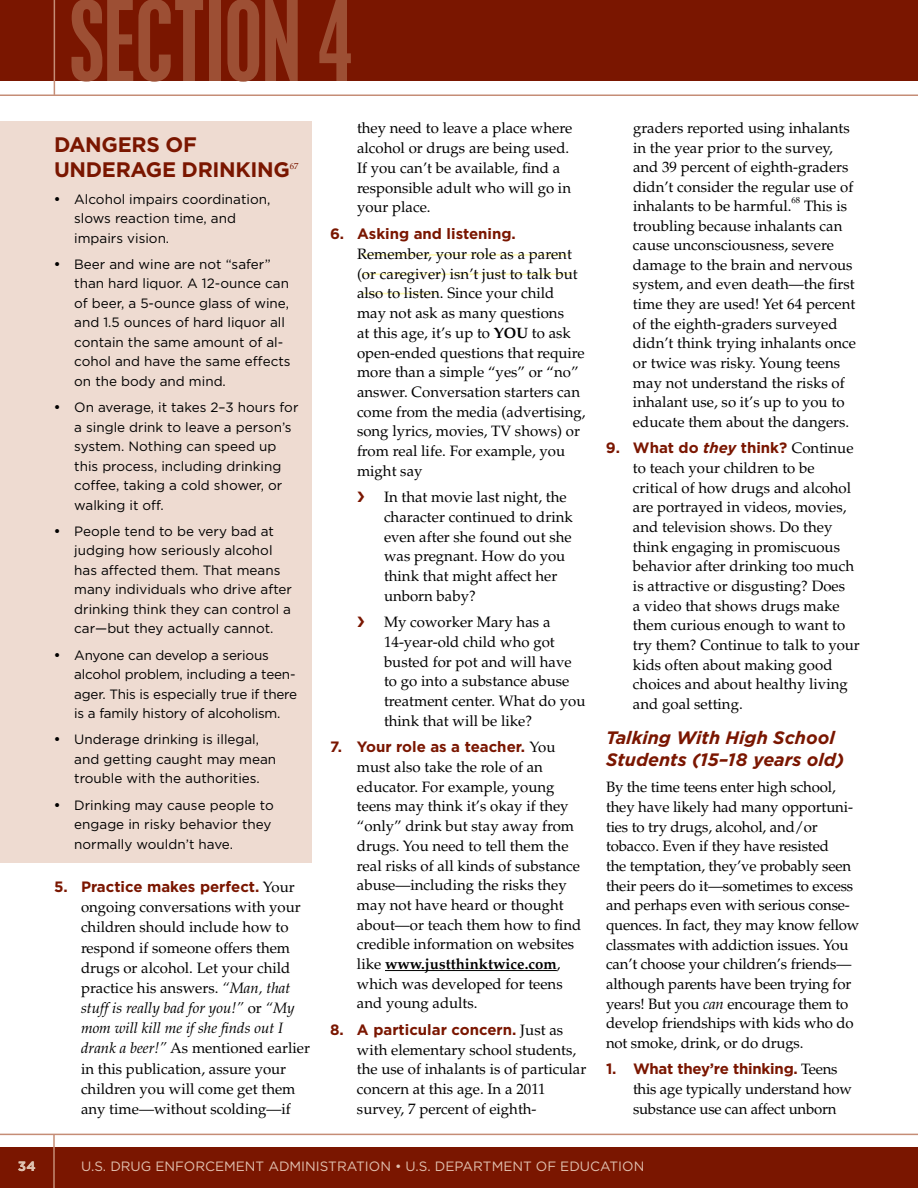
<style>
.page{position:relative;width:918px;height:1188px;background:#fff}
.page>*{position:absolute;margin:0;border:0;box-sizing:border-box;transform-origin:0 0}
.t1{font:condensed 99px "Placard";color:#9d4f34}
.t2{font:700 21px/25.5px "Gotham";letter-spacing:-.015em;color:#7a1600}
.t3{font:italic 700 18px/21.8px "Gotham";color:#7a1600}
.t4{font:15px/19.6px "Palatino";color:#000}
.t5{font:700 15px "Gotham";color:#7a1600}
.t6{font:13.5px/19.5px "Gotham";color:#000}
.t7{font:13.5px "Gotham";color:#e1c0af}
.t8{font:700 13.5px "Gotham";color:#dcdfc9}
.t9{font:8.7px "Palatino";color:#7a1600}
.t10{font:8.7px "Palatino";color:#000}
.s1{font-family:"Gotham";font-weight:700;color:#7a1600}
.s2{font-style:italic}
.s3{font-weight:700}
.s4{font-family:"Gotham";font-weight:700;font-style:italic;color:#7a1600}
</style>
<div class="page">
<hr style="left:0;top:94px;width:918px;height:2px;background:#c58d76">
<div style="left:0;top:0;width:918px;height:81px;background:#7a1600"></div>
<hr style="left:54px;top:0;width:1px;height:95px;background:#c58d76">
<div style="left:0;top:1148px;width:918px;height:40px;background:#7a1600"></div>
<hr style="left:0;top:1134px;width:918px;height:1px;background:#c58d76">
<hr style="left:53px;top:1134px;width:2px;height:54px;background:#c58d76">
<div style="left:0;top:122px;width:312px;height:741px;background:#eedbd1"></div>
<hr style="left:385px;top:970px;width:172px;height:1px;background:#000">
<hr style="left:362px;top:254px;width:206px;height:2px;background:#fff453">
<hr style="left:362px;top:273px;width:210px;height:2px;background:#fff453">
<hr style="left:362px;top:293px;width:75px;height:1px;background:#fff453">
<p class="t8" style="left:18px;top:1157px;width:19px">34</p>
<h1 class="t1" style="left:69px;top:-20px;width:285px">SECTION 4</h1>
<h3 class="t2" style="left:54px;top:131px;width:238px">DANGERS OF<br>UNDERAGE DRiNKiNG</h3>
<h3 class="t9" style="left:290px;top:161px;width:10px">67</h3>
<p class="t6" style="left:74px;top:189px;width:198px">Alcohol impairs coordination, slows reaction time, and impairs vision.</p>
<p class="t6" style="left:74px;top:254px;width:218px">Beer and wine are not “safer” than hard liquor. A 12-ounce can of beer, a 5-ounce glass of wine, and 1.5 ounces of hard liquor all contain the same amount of al&shy;cohol and have the same effects on the body and mind.</p>
<p class="t6" style="left:74px;top:397px;width:226px">On average, it takes 2–3 hours for a single drink to leave a person’s system. Nothing can speed up this process, including drinking coffee, taking a cold shower, or walking it off.</p>
<p class="t6" style="left:74px;top:521px;width:219px">People tend to be very bad at judging how seriously alcohol has affected them. That means many individuals who drive after drinking think they can control a car—but they actually cannot.</p>
<p class="t6" style="left:74px;top:645px;width:225px">Anyone can develop a serious alcohol problem, including a teen&shy;ager. This is especially true if there is a family history of alcoholism.</p>
<p class="t6" style="left:74px;top:729px;width:203px">Underage drinking is illegal, and getting caught may mean trouble with the authorities.</p>
<p class="t6" style="left:74px;top:795px;width:201px">Drinking may cause people to engage in risky behavior they normally wouldn’t have.</p>
<p class="t4" style="left:81px;top:877px;width:230px;line-height:20.1px;text-indent:-27px"><span class="s1">5. Practice makes perfect.</span> Your ongoing conversations with your children should include how to respond if someone offers them drugs or alcohol. Let your child practice his answers. <span class="s2">“Man, that stuff is really bad for you!”</span> or <span class="s2">“My mom will kill me if she finds out I drank a beer!”</span> As mentioned earlier in this publication, assure your children you will come get them any time—without scolding—if</p>
<p class="t5" style="left:330px;top:224px;width:16px">6.</p>
<p class="t4" style="left:357px;top:118px;width:217px">they need to leave a place where alcohol or drugs are being used.<br>If you can’t be available, find a responsible adult who will go in your place.</p>
<p class="t4" style="left:357px;top:224px;width:222px"><span class="s1">Asking and listening.<br></span>Remember, your role as a parent (or caregiver) isn’t just to talk but also to listen. Since your child may not ask as many questions</p>
<p class="t4" style="left:357px;top:323px;width:230px">at this age, it’s up to <span class="s3">YOU</span> to ask open-ended questions that require more than a simple “yes” or “no” answer. Conversation starters can come from the media (advertising, song lyrics, movies, TV shows) or from real life. For example, you might say</p>
<p class="t4" style="left:384px;top:488px;width:190px">In that movie last night, the character continued to drink even after she found out she was pregnant. How do you think that might affect her unborn baby?</p>
<p class="t4" style="left:384px;top:613px;width:203px">My coworker Mary has a<br>14-year-old child who got busted for pot and will have to go into a substance abuse treatment center. What do you think that will be like?</p>
<p class="t4" style="left:357px;top:738px;width:226px;text-indent:-27px"><span class="s1">7. Your role as a teacher.</span> You must also take the role of an educator. For example, young teens may think it’s okay if they “only” drink but stay away from drugs. You need to tell them the real risks of all kinds of substance abuse—including the risks they may not have heard or thought about—or teach them how to find credible information on websites like <span class="s3">www.justthinktwice.com</span>, which was developed for teens and young adults.</p>
<p class="t4" style="left:357px;top:1020px;width:231px;text-indent:-27px"><span class="s1">8. A particular concern.</span> Just as with elementary school students, the use of inhalants is of particular concern at this age. In a 2011 survey, 7 percent of eighth-</p>
<p class="t4" style="left:633px;top:118px;width:222px">graders reported using inhalants in the year prior to the survey, and 39 percent of eighth-graders didn’t consider the regular use of inhalants to be harmful.</p>
<p class="t10" style="left:792px;top:195px;width:10px">68</p>
<p class="t4" style="left:633px;top:196px;width:225px;text-indent:171px">This is troubling because inhalants can cause unconsciousness, severe damage to the brain and nervous system, and even death—the first time they are used! Yet 64 percent of the eighth-graders surveyed didn’t think trying inhalants once or twice was risky. Young teens may not understand the risks of inhalant use, so it’s up to you to educate them about the dangers.</p>
<p class="t4" style="left:633px;top:439px;width:228px;text-indent:-27px"><span class="s1">9. What do</span> <span class="s4">they</span> <span class="s1">think?</span> Continue to teach your children to be critical of how drugs and alcohol are portrayed in videos, movies, and television shows. Do they think engaging in promiscuous behavior after drinking too much is attractive or disgusting? Does<br>a video that shows drugs make them curious enough to want to try them? Continue to talk to your kids often about making good choices and about healthy living and goal setting.</p>
<h4 class="t3" style="left:606px;top:727px;width:240px">Talking With High School<br>Students (15–18 years old)</h4>
<p class="t4" style="left:606px;top:778px;width:255px">By the time teens enter high school, they have likely had many opportuni&shy;ties to try drugs, alcohol, and/or tobacco. Even if they have resisted<br>the temptation, they’ve probably seen their peers do it—sometimes to excess and perhaps even with serious conse&shy;quences. In fact, they may know fellow classmates with addiction issues. You can’t choose your children’s friends— although parents have been trying for years! But you <span class="s2">can</span> encourage them to develop friendships with kids who do not smoke, drink, or do drugs.</p>
<p class="t4" style="left:633px;top:1060px;width:221px;text-indent:-27px"><span class="s1">1. What they’re thinking.</span> Teens this age typically understand how substance use can affect unborn</p>
<p class="t7" style="left:81px;top:1157px;width:565px">U.S. DRUG ENFORCEMENT ADMINISTRATION • U.S. DEPARTMENT OF EDUCATION</p>
</div>
